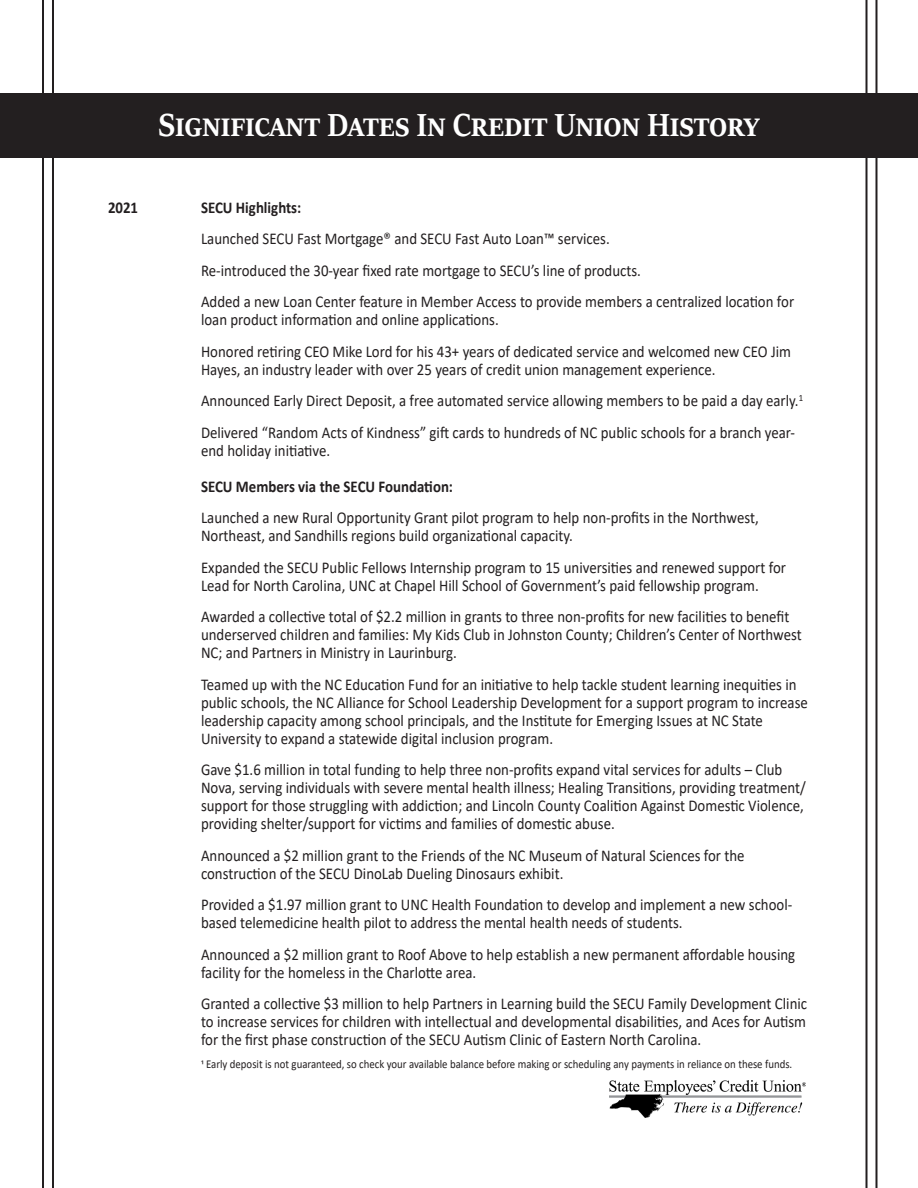
<style>
.page{position:relative;width:918px;height:1188px;background:#fff}
.page>*{position:absolute;margin:0;border:0;box-sizing:border-box;transform-origin:0 0}
.t1{font:700 36px "Sitka Banner";color:#fff;scale:.9 1}
.t2{font:16.5px/18px "Calibri";color:#231f20;scale:.9 1}
.t3{font:700 16.5px "Calibri";color:#231f20;scale:.9 1}
.t4{font:12px "Calibri";color:#231f20;scale:.9 1}
</style>
<div class="page">
<img style="left:609px;top:1081px;width:196px;height:37px">
<div style="left:0;top:93px;width:918px;height:65px;background:#231f20"></div>
<hr style="left:52px;top:0;width:2px;height:1188px;background:#231f20">
<hr style="left:42px;top:0;width:2px;height:1188px;background:#231f20">
<hr style="left:875px;top:0;width:2px;height:1188px;background:#231f20">
<hr style="left:866px;top:0;width:2px;height:1188px;background:#231f20">
<p class="t1" style="left:159px;top:99px;width:669px">Significant Dates In Credit Union History</p>
<p class="t3" style="left:108px;top:195px;width:35px">2021</p>
<p class="t3" style="left:201px;top:195px;width:113px">SECU Highlights:</p>
<p class="t2" style="left:201px;top:229px;width:456px">Launched SECU Fast Mortgage® and SECU Fast Auto Loan™ services.</p>
<p class="t2" style="left:201px;top:261px;width:490px">Re-introduced the 30-year fixed rate mortgage to SECU’s line of products.</p>
<p class="t2" style="left:201px;top:292px;width:661px">Added a new Loan Center feature in Member Access to provide members a centralized location for loan product information and online applications.</p>
<p class="t2" style="left:201px;top:342px;width:657px">Honored retiring CEO Mike Lord for his 43+ years of dedicated service and welcomed new CEO Jim<br>Hayes, an industry leader with over 25 years of credit union management experience.</p>
<p class="t2" style="left:201px;top:391px;width:671px">Announced Early Direct Deposit, a free automated service allowing members to be paid a day early.<sup>1</sup></p>
<p class="t2" style="left:201px;top:423px;width:662px">Delivered “Random Acts of Kindness” gift cards to hundreds of NC public schools for a branch year&shy;end holiday initiative.</p>
<h4 class="t3" style="left:201px;top:474px;width:282px">SECU Members via the SECU Foundation:</h4>
<p class="t2" style="left:201px;top:508px;width:621px">Launched a new Rural Opportunity Grant pilot program to help non-profits in the Northwest,<br>Northeast, and Sandhills regions build organizational capacity.</p>
<p class="t2" style="left:201px;top:558px;width:652px">Expanded the SECU Public Fellows Internship program to 15 universities and renewed support for<br>Lead for North Carolina, UNC at Chapel Hill School of Government’s paid fellowship program.</p>
<p class="t2" style="left:201px;top:607px;width:669px">Awarded a collective total of $2.2 million in grants to three non-profits for new facilities to benefit underserved children and families: My Kids Club in Johnston County; Children’s Center of Northwest<br>NC; and Partners in Ministry in Laurinburg.</p>
<p class="t2" style="left:201px;top:675px;width:676px">Teamed up with the NC Education Fund for an initiative to help tackle student learning inequities in public schools, the NC Alliance for School Leadership Development for a support program to increase leadership capacity among school principals, and the Institute for Emerging Issues at NC State</p>
<p class="t2" style="left:201px;top:729px;width:393px">University to expand a statewide digital inclusion program.</p>
<p class="t2" style="left:201px;top:760px;width:674px">Gave $1.6 million in total funding to help three non-profits expand vital services for adults – Club Nova, serving individuals with severe mental health illness; Healing Transitions, providing treatment/ support for those struggling with addiction; and Lincoln County Coalition Against Domestic Violence, providing shelter/support for victims and families of domestic abuse.</p>
<p class="t2" style="left:201px;top:846px;width:606px">Announced a $2 million grant to the Friends of the NC Museum of Natural Sciences for the construction of the SECU DinoLab Dueling Dinosaurs exhibit.</p>
<p class="t2" style="left:201px;top:895px;width:659px">Provided a $1.97 million grant to UNC Health Foundation to develop and implement a new school&shy;based telemedicine health pilot to address the mental health needs of students.</p>
<p class="t2" style="left:201px;top:945px;width:662px">Announced a $2 million grant to Roof Above to help establish a new permanent affordable housing facility for the homeless in the Charlotte area.</p>
<p class="t2" style="left:201px;top:994px;width:675px;text-align:justify">Granted a collective $3 million to help Partners in Learning build the SECU Family Development Clinic to increase services for children with intellectual and developmental disabilities, and Aces for Autism for the first phase construction of the SECU Autism Clinic of Eastern North Carolina.</p>
<p class="t4" style="left:201px;top:1055px;width:659px">1 Early deposit is not guaranteed, so check your available balance before making or scheduling any payments in reliance on these funds.</p>
</div>
